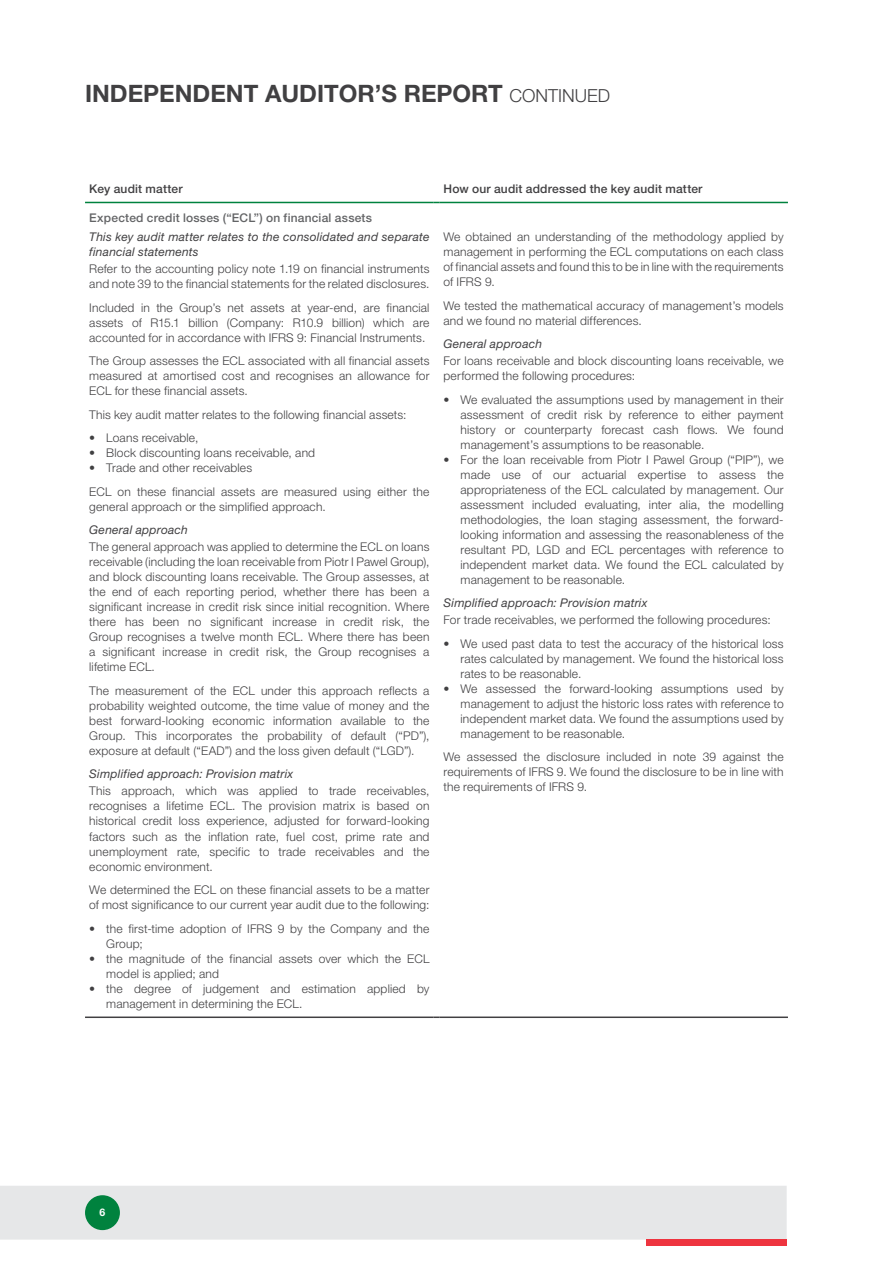
<style>
.page{position:relative;width:893px;height:1263px;background:#fff}
.page>*{position:absolute;margin:0;border:0;box-sizing:border-box;transform-origin:0 0}
.t1{font:700 24px "Helvetica Neue LT Std";color:#414042}
.t2{font:300 12px/15px "Helvetica Neue LT Std";letter-spacing:.015em;color:#414042;text-align:justify}
.t3{font:italic 12px/15px "Helvetica Neue LT Std";letter-spacing:.02em;color:#414042}
.t4{font:500 12px "Helvetica Neue LT Std";letter-spacing:.015em;color:#414042}
.t5{font:500 12px "Helvetica Neue LT Std";letter-spacing:.02em;color:#636466}
.t6{font:700 10.5px "Helvetica Neue LT Std";color:#fff}
.s1{font-weight:300;font-size:18px}
</style>
<div class="page">
<div style="left:0;top:1186px;width:787px;height:53px;background:#e6e7e8"></div>
<div style="left:85px;top:1195px;width:35px;height:35px;background:#00823e;border-radius:50%"></div>
<div style="left:646px;top:1239px;width:141px;height:7px;background:#ee343f"></div>
<hr style="left:85px;top:1016px;width:349px;height:2px;background:#414042">
<hr style="left:439px;top:1016px;width:349px;height:2px;background:#414042">
<hr style="left:85px;top:202px;width:349px;height:1px;background:#00823e">
<hr style="left:439px;top:202px;width:349px;height:1px;background:#00823e">
<h1 class="t1" style="left:85px;top:79px;width:527px">INDEPENDENT AUDITOR’S REPORT <span class="s1">CONTINUED</span></h1>
<p class="t4" style="left:89px;top:181px;width:95px">Key audit matter</p>
<p class="t4" style="left:443px;top:181px;width:260px">How our audit addressed the key audit matter</p>
<p class="t5" style="left:89px;top:210px;width:284px">Expected credit losses (“ECL”) on financial assets</p>
<p class="t3" style="left:89px;top:229px;width:342px">This key audit matter relates to the consolidated and separate financial statements</p>
<p class="t2" style="left:89px;top:261px;width:342px">Refer to the accounting policy note 1.19 on financial instruments and note 39 to the financial statements for the related disclosures.</p>
<p class="t2" style="left:89px;top:300px;width:342px">Included in the Group’s net assets at year-end, are financial assets of R15.1 billion (Company: R10.9 billion) which are accounted for in accordance with IFRS 9: Financial Instruments.</p>
<p class="t2" style="left:89px;top:353px;width:342px">The Group assesses the ECL associated with all financial assets measured at amortised cost and recognises an allowance for ECL for these financial assets.</p>
<p class="t2" style="left:89px;top:407px;width:319px">This key audit matter relates to the following financial assets:</p>
<p class="t2" style="left:89px;top:430px;width:111px">• Loans receivable,</p>
<p class="t2" style="left:89px;top:445px;width:227px">• Block discounting loans receivable, and</p>
<p class="t2" style="left:89px;top:456px;width:342px;line-height:23.5px">• Trade and other receivables<br>ECL on these financial assets are measured using either the</p>
<p class="t2" style="left:89px;top:499px;width:238px">general approach or the simplified approach.</p>
<p class="t3" style="left:89px;top:522px;width:100px">General approach</p>
<p class="t2" style="left:89px;top:539px;width:342px">The general approach was applied to determine the ECL on loans receivable (including the loan receivable from Piotr I Pawel Group), and block discounting loans receivable. The Group assesses, at the end of each reporting period, whether there has been a significant increase in credit risk since initial recognition. Where there has been no significant increase in credit risk, the Group recognises a twelve month ECL. Where there has been a significant increase in credit risk, the Group recognises a lifetime ECL.</p>
<p class="t2" style="left:89px;top:683px;width:342px">The measurement of the ECL under this approach reflects a probability weighted outcome, the time value of money and the best forward-looking economic information available to the Group. This incorporates the probability of default (“PD”), exposure at default (“EAD”) and the loss given default (“LGD”).</p>
<p class="t3" style="left:89px;top:766px;width:206px">Simplified approach: Provision matrix</p>
<p class="t2" style="left:89px;top:783px;width:342px">This approach, which was applied to trade receivables, recognises a lifetime ECL. The provision matrix is based on historical credit loss experience, adjusted for forward-looking factors such as the inflation rate, fuel cost, prime rate and unemployment rate, specific to trade receivables and the economic environment.</p>
<p class="t2" style="left:89px;top:882px;width:342px">We determined the ECL on these financial assets to be a matter of most significance to our current year audit due to the following:</p>
<p class="t2" style="left:106px;top:920px;width:325px;text-indent:-17px">• the first-time adoption of IFRS 9 by the Company and the<br>Group;</p>
<p class="t2" style="left:106px;top:950px;width:325px;text-indent:-17px">• the magnitude of the financial assets over which the ECL model is applied; and</p>
<p class="t2" style="left:106px;top:980px;width:325px;text-indent:-17px">• the degree of judgement and estimation applied by management in determining the ECL.</p>
<p class="t2" style="left:443px;top:229px;width:342px">We obtained an understanding of the methodology applied by management in performing the ECL computations on each class of financial assets and found this to be in line with the requirements of IFRS 9.</p>
<p class="t2" style="left:443px;top:297px;width:342px">We tested the mathematical accuracy of management’s models and we found no material differences.</p>
<p class="t3" style="left:443px;top:336px;width:100px">General approach</p>
<p class="t2" style="left:443px;top:353px;width:342px">For loans receivable and block discounting loans receivable, we performed the following procedures:</p>
<p class="t2" style="left:460px;top:392px;width:325px;text-indent:-17px">• We evaluated the assumptions used by management in their assessment of credit risk by reference to either payment history or counterparty forecast cash flows. We found management’s assumptions to be reasonable.</p>
<p class="t2" style="left:460px;top:452px;width:325px;text-indent:-17px">• For the loan receivable from Piotr I Pawel Group (“PIP”), we made use of our actuarial expertise to assess the appropriateness of the ECL calculated by management. Our assessment included evaluating, inter alia, the modelling methodologies, the loan staging assessment, the forward&shy;looking information and assessing the reasonableness of the resultant PD, LGD and ECL percentages with reference to independent market data. We found the ECL calculated by management to be reasonable.</p>
<p class="t3" style="left:443px;top:595px;width:206px">Simplified approach: Provision matrix</p>
<p class="t2" style="left:443px;top:612px;width:329px">For trade receivables, we performed the following procedures:</p>
<p class="t2" style="left:460px;top:636px;width:325px;text-indent:-17px">• We used past data to test the accuracy of the historical loss rates calculated by management. We found the historical loss rates to be reasonable.</p>
<p class="t2" style="left:460px;top:681px;width:325px;text-indent:-17px">• We assessed the forward-looking assumptions used by management to adjust the historic loss rates with reference to independent market data. We found the assumptions used by management to be reasonable.</p>
<p class="t2" style="left:443px;top:749px;width:342px">We assessed the disclosure included in note 39 against the requirements of IFRS 9. We found the disclosure to be in line with the requirements of IFRS 9.</p>
<p class="t6" style="left:100px;top:1206px;width:7px">6</p>
</div>
